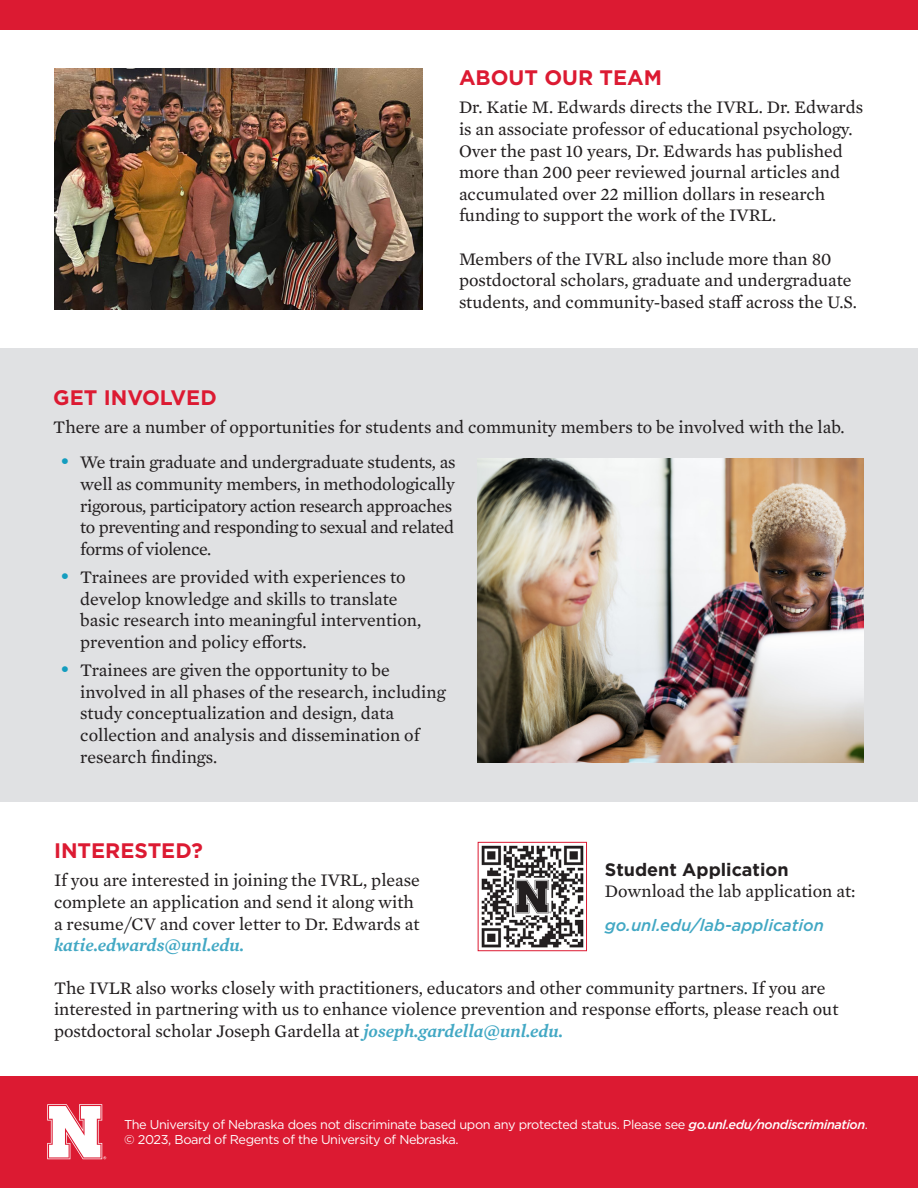
<style>
.page{position:relative;width:918px;height:1188px;background:#fff}
.page>*{position:absolute;margin:0;border:0;box-sizing:border-box;transform-origin:0 0}
.t1{font:700 21px "Gotham";color:#dc1a32}
.t2{font:18px/21.6px "Mercury Text G2";color:#231f20}
.t3{font:18px/21.6px "Mercury Text G2";letter-spacing:-.02em;color:#231f20}
.t4{font:700 18px "Gotham";color:#231f20}
.t5{font:italic 500 16.5px "Gotham";color:#42a8c4}
.t6{font:12.75px "Gotham";letter-spacing:-.03em;color:#fff}
.s1{font-family:"Gotham";font-weight:700;font-size:19.5px;color:#149dbf}
.s2{font-weight:600;font-style:italic;color:#42a8c4}
.s3{font-weight:500;font-style:italic}
</style>
<div class="page">
<div style="left:0;top:349px;width:918px;height:453px;background:#e0e1e3"></div>
<img style="left:478px;top:458px;width:386px;height:305px">
<img style="left:54px;top:68px;width:369px;height:241px">
<div style="left:0;top:1076px;width:918px;height:112px;background:#dc1a32"></div>
<svg style="left:47px;top:1104px;width:59px;height:55px"></svg>
<img style="left:481px;top:845px;width:103px;height:103px">
<div style="left:478px;top:842px;width:109px;height:109px;border:1px solid #dc1a32"></div>
<div style="left:0;top:0;width:918px;height:29px;background:#dc1a32"></div>
<p class="t1" style="left:459px;top:64px;width:205px">ABOUT OUR TEAM</p>
<p class="t2" style="left:459px;top:96px;width:406px">Dr. Katie M. Edwards directs the IVRL. Dr. Edwards is an associate professor of educational psychology.<br>Over the past 10 years, Dr. Edwards has published more than 200 peer reviewed journal articles and accumulated over 22 million dollars in research funding to support the work of the IVRL.</p>
<p class="t2" style="left:459px;top:247px;width:399px">Members of the IVRL also include more than 80 postdoctoral scholars, graduate and undergraduate students, and community-based staff across the U.S.</p>
<p class="t1" style="left:53px;top:383px;width:165px">GET INVOLVED</p>
<p class="t2" style="left:53px;top:415px;width:793px">There are a number of opportunities for students and community members to be involved with the lab.</p>
<p class="t3" style="left:80px;top:451px;width:377px;text-indent:-20px"><span class="s1">•</span> We train graduate and undergraduate students, as well as community members, in methodologically rigorous, participatory action research approaches to preventing and responding to sexual and related forms of violence.</p>
<p class="t2" style="left:80px;top:565px;width:342px;text-indent:-20px"><span class="s1">•</span> Trainees are provided with experiences to develop knowledge and skills to translate basic research into meaningful intervention, prevention and policy efforts.</p>
<p class="t2" style="left:80px;top:658px;width:367px;text-indent:-20px"><span class="s1">•</span> Trainees are given the opportunity to be involved in all phases of the research, including study conceptualization and design, data collection and analysis and dissemination of research findings.</p>
<p class="t1" style="left:54px;top:837px;width:150px">INTERESTED?</p>
<p class="t2" style="left:54px;top:869px;width:367px">If you are interested in joining the IVRL, please complete an application and send it along with a resume/CV and cover letter to Dr. Edwards at <span class="s2">katie.edwards@unl.edu.</span></p>
<p class="t2" style="left:54px;top:976px;width:786px">The IVLR also works closely with practitioners, educators and other community partners. If you are interested in partnering with us to enhance violence prevention and response efforts, please reach out postdoctoral scholar Joseph Gardella at <span class="s2">joseph.gardella@unl.edu.</span></p>
<p class="t4" style="left:605px;top:858px;width:185px">Student Application</p>
<p class="t2" style="left:605px;top:880px;width:252px">Download the lab application at:</p>
<p class="t5" style="left:605px;top:915px;width:221px">go.unl.edu/lab-application</p>
<p class="t6" style="left:124px;top:1117px;width:745px">The University of Nebraska does not discriminate based upon any protected status. Please see <span class="s3">go.unl.edu/nondiscrimination</span>.</p>
<p class="t6" style="left:124px;top:1132px;width:336px">© 2023, Board of Regents of the University of Nebraska.</p>
</div>
